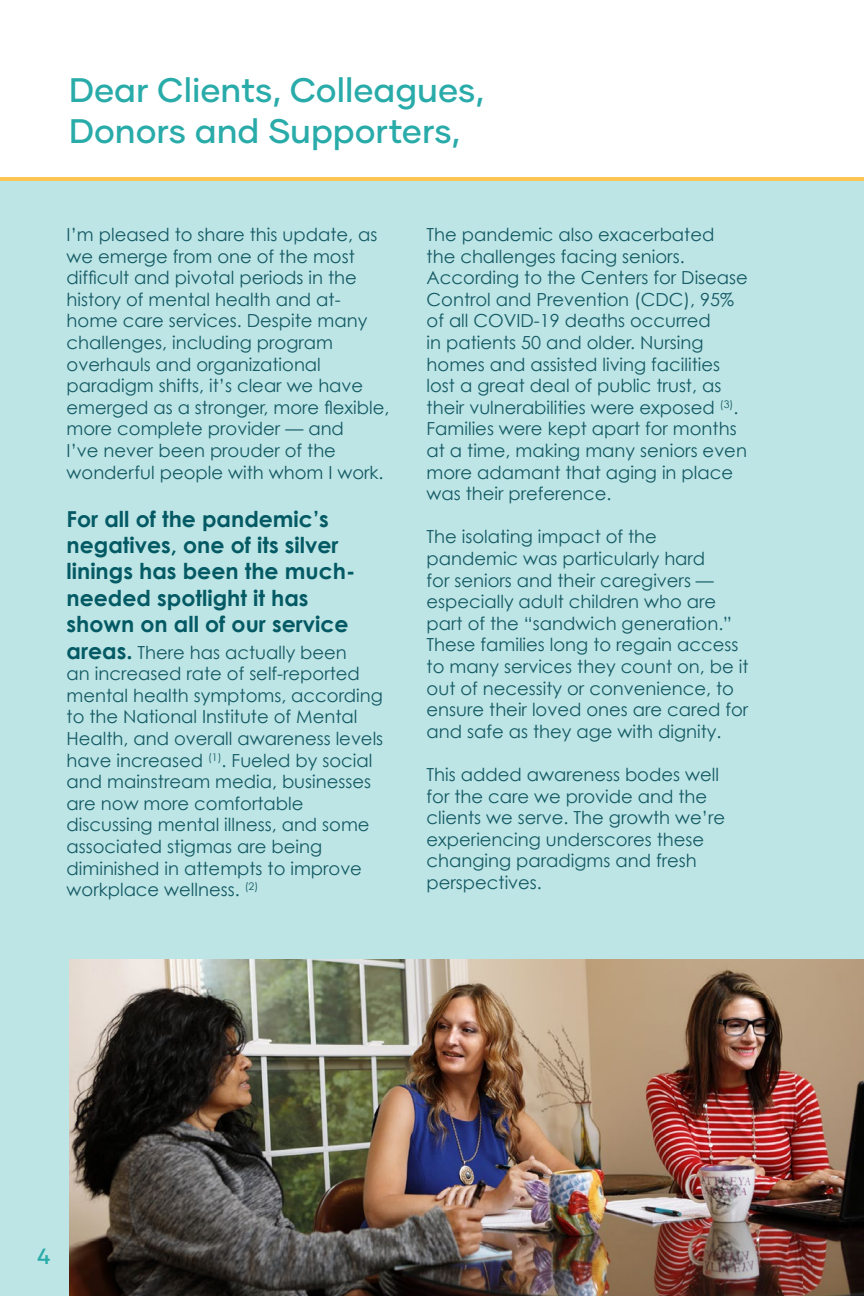
<style>
.page{position:relative;width:864px;height:1296px;background:#fff}
.page>*{position:absolute;margin:0;border:0;box-sizing:border-box;transform-origin:0 0}
.t1{font:500 34px/40.8px "Gilmer";color:#28aba9}
.t2{font:700 22px/26.4px "Century Gothic";color:#035a64}
.t3{font:500 22px "Gilmer";color:#28aba9}
.t4{font:18px/21.6px "Century Gothic";color:#135a65}
.s1{font-weight:700;font-size:22px;color:#035a64}
</style>
<div class="page">
<div style="left:0;top:178px;width:864px;height:1118px;background:#bee5e5"></div>
<img style="left:69px;top:959px;width:795px;height:337px">
<hr style="left:0;top:177px;width:864px;height:4px;background:#fec552">
<p class="t1" style="left:69px;top:69px;width:417px">Dear Clients, Colleagues,<br>Donors and Supporters,</p>
<p class="t4" style="left:67px;top:223px;width:324px">I’m pleased to share this update, as we emerge from one of the most difficult and pivotal periods in the history of mental health and at&shy;home care services. Despite many challenges, including program overhauls and organizational paradigm shifts, it’s clear we have emerged as a stronger, more flexible, more complete provider — and<br>I’ve never been prouder of the wonderful people with whom I work.</p>
<p class="t2" style="left:67px;top:505px;width:290px">For all of the pandemic’s negatives, one of its silver linings has been the much&shy;needed spotlight it has shown on all of our service</p>
<p class="t4" style="left:67px;top:641px;width:318px"><span class="s1">areas.</span> There has actually been<br>an increased rate of self-reported mental health symptoms, according to the National Institute of Mental<br>Health, and overall awareness levels have increased <sup>(1)</sup>. Fueled by social and mainstream media, businesses are now more comfortable discussing mental illness, and some associated stigmas are being diminished in attempts to improve workplace wellness. <sup>(2)</sup></p>
<p class="t4" style="left:427px;top:223px;width:323px">The pandemic also exacerbated<br>the challenges facing seniors.<br>According to the Centers for Disease Control and Prevention (CDC), 95% of all COVID-19 deaths occurred<br>in patients 50 and older. Nursing homes and assisted living facilities lost a great deal of public trust, as their vulnerabilities were exposed <sup>(3)</sup>.<br>Families were kept apart for months at a time, making many seniors even more adamant that aging in place was their preference.</p>
<p class="t4" style="left:427px;top:526px;width:323px">The isolating impact of the pandemic was particularly hard<br>for seniors and their caregivers — especially adult children who are part of the “sandwich generation.” These families long to regain access to many services they count on, be it out of necessity or convenience, to ensure their loved ones are cared for and safe as they age with dignity.</p>
<p class="t4" style="left:427px;top:763px;width:300px">This added awareness bodes well for the care we provide and the clients we serve. The growth we’re experiencing underscores these changing paradigms and fresh perspectives.</p>
<p class="t3" style="left:37px;top:1242px;width:15px">4</p>
</div>
